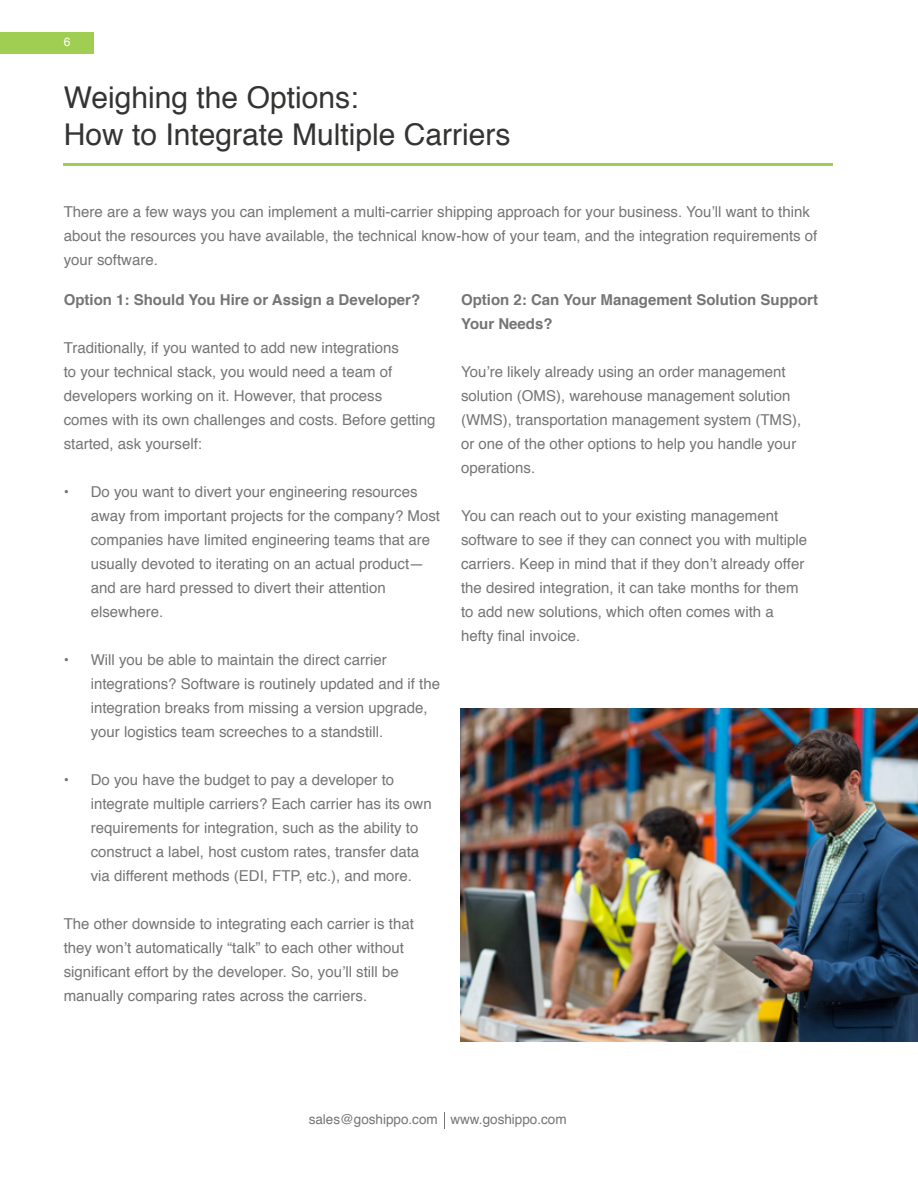
<style>
.page{position:relative;width:918px;height:1188px;background:#fff}
.page>*{position:absolute;margin:0;border:0;box-sizing:border-box;transform-origin:0 0}
.t1{font:30px/37.5px "Helvetica";color:#343433}
.t2{font:15px/24px "Helvetica";color:#767576}
.t3{font:700 15px/24px "Helvetica";color:#767576}
.t4{font:13.5px "Helvetica";color:#767576}
.t5{font:12px "Helvetica";color:#fff}
</style>
<div class="page">
<img style="left:460px;top:708px;width:458px;height:334px">
<svg style="left:444px;top:1112px;width:1px;height:16px"></svg>
<hr style="left:64px;top:163px;width:769px;height:2px;background:#9fce52">
<div style="left:0;top:32px;width:94px;height:21px;background:#9fce52"></div>
<p class="t5" style="left:64px;top:37px;width:8px">6</p>
<h1 class="t1" style="left:64px;top:81px;width:448px">Weighing the Options:<br>How to Integrate Multiple Carriers</h1>
<p class="t2" style="left:64px;top:201px;width:755px">There are a few ways you can implement a multi-carrier shipping approach for your business. You’ll want to think about the resources you have available, the technical know-how of your team, and the integration requirements of your software.</p>
<p class="t3" style="left:64px;top:289px;width:358px">Option 1: Should You Hire or Assign a Developer?</p>
<p class="t2" style="left:64px;top:337px;width:373px">Traditionally, if you wanted to add new integrations<br>to your technical stack, you would need a team of developers working on it. However, that process<br>comes with its own challenges and costs. Before getting started, ask yourself:</p>
<p class="t2" style="left:91px;top:481px;width:351px;text-indent:-27px">• Do you want to divert your engineering resources away from important projects for the company? Most companies have limited engineering teams that are usually devoted to iterating on an actual product— and are hard pressed to divert their attention elsewhere.</p>
<p class="t2" style="left:91px;top:649px;width:351px;text-indent:-27px">• Will you be able to maintain the direct carrier integrations? Software is routinely updated and if the integration breaks from missing a version upgrade, your logistics team screeches to a standstill.</p>
<p class="t2" style="left:91px;top:769px;width:342px;text-indent:-27px">• Do you have the budget to pay a developer to integrate multiple carriers? Each carrier has its own requirements for integration, such as the ability to construct a label, host custom rates, transfer data via different methods (EDI, FTP, etc.), and more.</p>
<p class="t2" style="left:64px;top:913px;width:352px">The other downside to integrating each carrier is that they won’t automatically “talk” to each other without significant effort by the developer. So, you’ll still be manually comparing rates across the carriers.</p>
<p class="t3" style="left:461px;top:289px;width:358px">Option 2: Can Your Management Solution Support<br>Your Needs?</p>
<p class="t2" style="left:461px;top:361px;width:342px">You’re likely already using an order management solution (OMS), warehouse management solution (WMS), transportation management system (TMS), or one of the other options to help you handle your operations.</p>
<p class="t2" style="left:461px;top:505px;width:347px">You can reach out to your existing management software to see if they can connect you with multiple carriers. Keep in mind that if they don’t already offer the desired integration, it can take months for them to add new solutions, which often comes with a hefty final invoice.</p>
<p class="t4" style="left:309px;top:1114px;width:259px">sales@goshippo.com www.goshippo.com</p>
</div>
